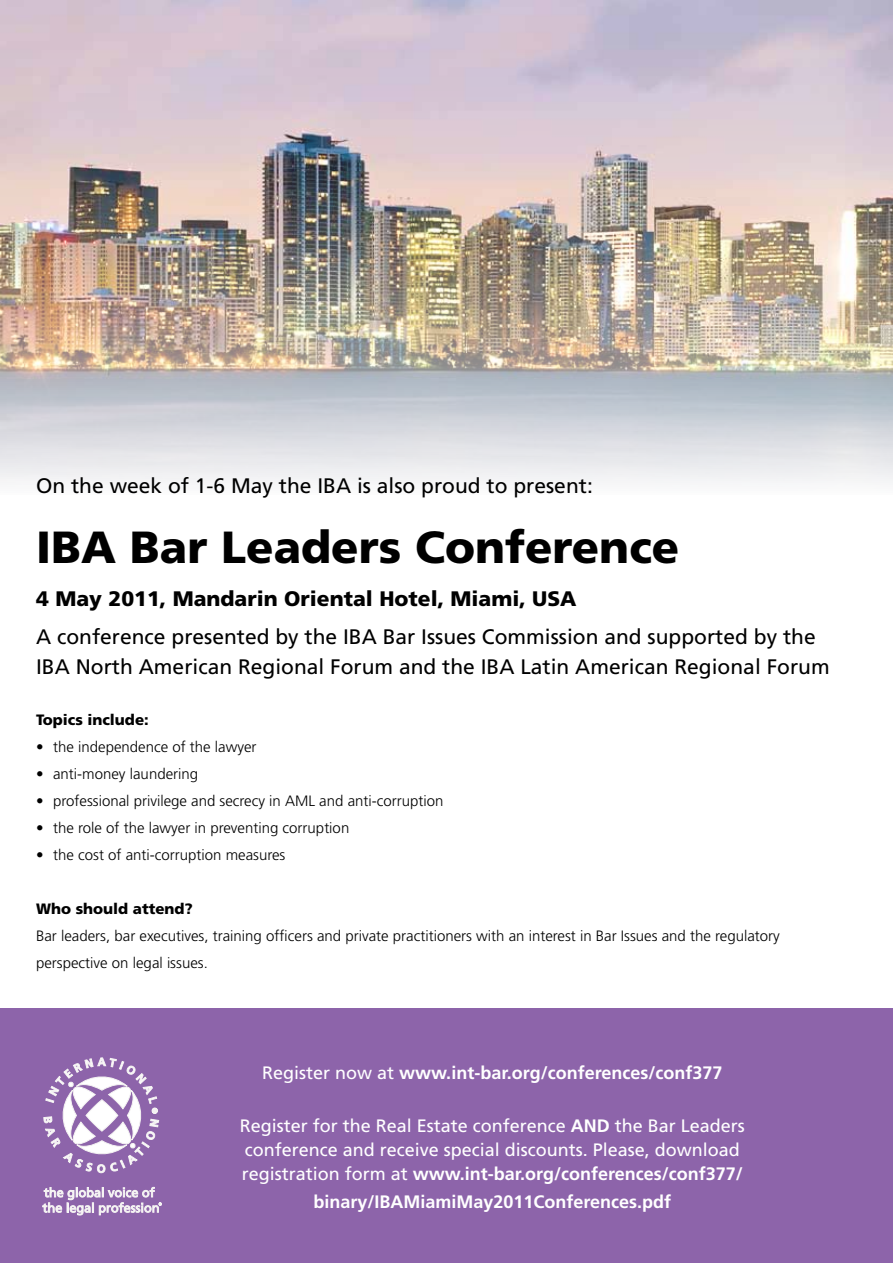
<style>
.page{position:relative;width:893px;height:1263px;background:#fff}
.page>*{position:absolute;margin:0;border:0;box-sizing:border-box;transform-origin:0 0}
.t1{font:900 45px "Frutiger";color:#000}
.t2{font:21px/30px "Frutiger";color:#000}
.t3{font:900 21px "Frutiger";color:#000}
.t4{font:700 18px/28.2px "Frutiger CE";color:#fff;text-align:center}
.t5{font:18px/24px "Frutiger";color:#fff}
.t6{font:300 15px/27px "Frutiger";color:#000}
.t7{font:900 15px "Frutiger";color:#000}
.s1{font-family:"Frutiger";font-weight:400}
.s2{font-family:"Frutiger CE";font-weight:700}
</style>
<div class="page">
<div style="left:0;top:1008px;width:893px;height:255px;background:#8d64aa"></div>
<svg style="left:43px;top:1058px;width:116px;height:115px"></svg>
<svg style="left:43px;top:1187px;width:119px;height:28px"></svg>
<img style="left:0;top:0;width:893px;height:483px">
<h2 class="t2" style="left:36px;top:470px;width:558px">On the week of 1-6 May the IBA is also proud to present:</h2>
<h1 class="t1" style="left:36px;top:520px;width:645px">IBA Bar Leaders Conference</h1>
<h2 class="t3" style="left:36px;top:586px;width:542px">4 May 2011, Mandarin Oriental Hotel, Miami, USA</h2>
<h2 class="t2" style="left:36px;top:622px;width:795px">A conference presented by the IBA Bar Issues Commission and supported by the<br>IBA North American Regional Forum and the IBA Latin American Regional Forum</h2>
<p class="t7" style="left:36px;top:711px;width:114px">Topics include:</p>
<p class="t6" style="left:36px;top:733px;width:222px">• the independence of the lawyer</p>
<p class="t6" style="left:36px;top:760px;width:164px">• anti-money laundering</p>
<p class="t6" style="left:36px;top:787px;width:409px">• professional privilege and secrecy in AML and anti-corruption</p>
<p class="t6" style="left:36px;top:814px;width:315px">• the role of the lawyer in preventing corruption</p>
<p class="t6" style="left:36px;top:841px;width:251px">• the cost of anti-corruption measures</p>
<p class="t7" style="left:36px;top:900px;width:158px">Who should attend?</p>
<p class="t6" style="left:36px;top:922px;width:745px">Bar leaders, bar executives, training officers and private practitioners with an interest in Bar Issues and the regulatory perspective on legal issues.</p>
<p class="t4" style="left:262px;top:1058px;width:462px"><span class="s1">Register now at</span> www.int-bar.org/conferences/conf377</p>
<p class="t5" style="left:240px;top:1113px;width:507px">Register for the Real Estate conference <span class="s2">AND</span> the Bar Leaders conference and receive special discounts. Please, download</p>
<p class="t4" style="left:242px;top:1159px;width:503px"><span class="s1">registration form at</span> www.int-bar.org/conferences/conf377/ binary/IBAMiamiMay2011Conferences.pdf</p>
</div>
